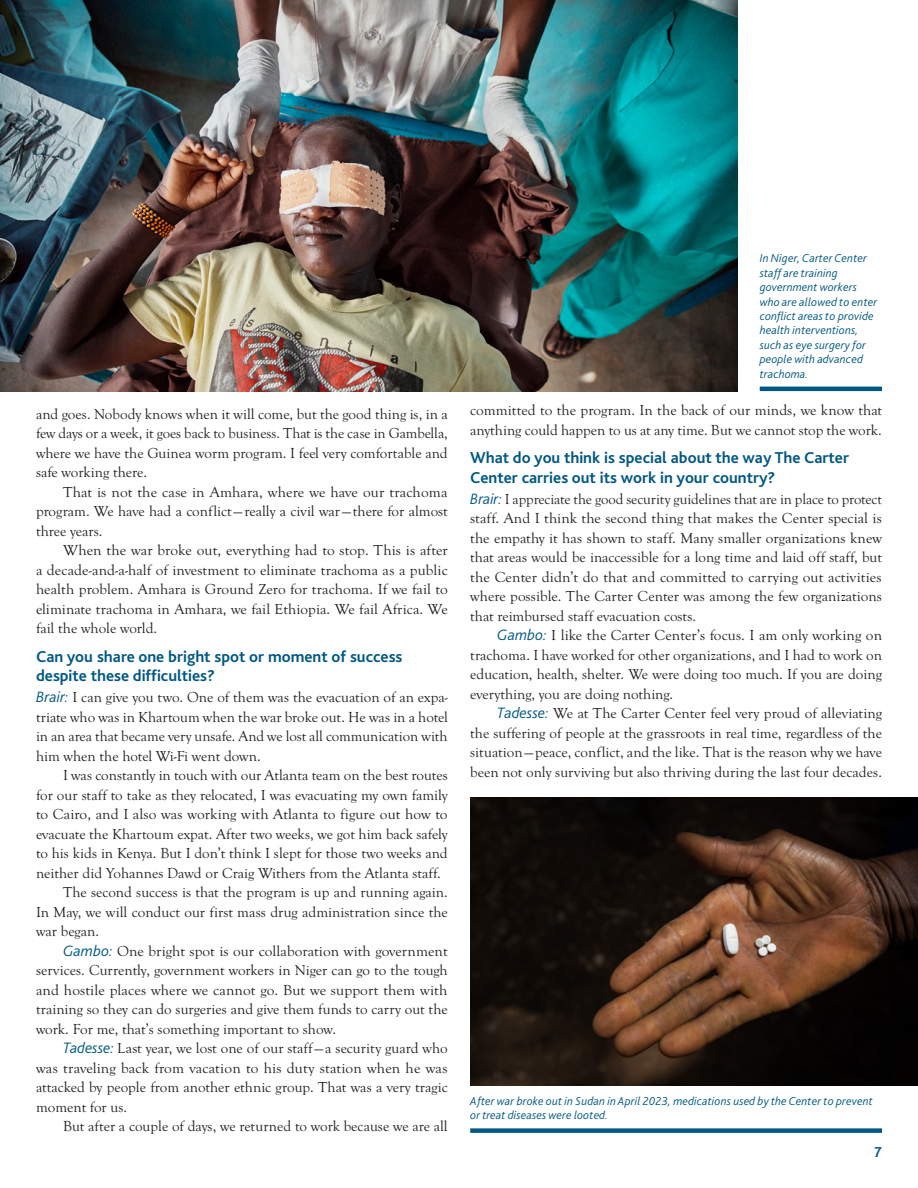
<style>
.page{position:relative;width:918px;height:1188px;background:#fff}
.page>*{position:absolute;margin:0;border:0;box-sizing:border-box;transform-origin:0 0}
.Subhead{font:700 16.5px/19.5px "Bliss 2";color:#005883}
.New_Body{font:15px/19.5px "Goudy Old Sty";color:#231f20;text-align:justify}
.new_body_no_indent{font:15px/19.5px "Goudy Old Sty";color:#231f20;text-align:justify}
.t1{font:700 15px "Bliss 2";color:#005883}
.New_Caption_with_Rul{font:italic 300 12px/14.4px "Bliss 2";letter-spacing:.01em;color:#005883}
.s1{font-family:"Bliss 2";font-weight:300;font-style:italic;font-size:15.75px;color:#005883}
</style>
<div class="page">
<img style="left:0;top:0;width:737px;height:391px">
<img style="left:470px;top:797px;width:448px;height:288px">
<hr style="left:760px;top:387px;width:122px;height:4px;background:#005883">
<div style="left:470px;top:1128px;width:412px;height:5px;background:#005883"></div>
<p class="New_Body" style="left:36px;top:404px;width:413px">and goes. Nobody knows when it will come, but the good thing is, in a few days or a week, it goes back to business. That is the case in Gambella, where we have the Guinea worm program. I feel very comfortable and safe working there.</p>
<p class="New_Body" style="left:36px;top:482px;width:413px;text-indent:27px">That is not the case in Amhara, where we have our trachoma program. We have had a conflict—really a civil war—there for almost three years.</p>
<p class="New_Body" style="left:36px;top:541px;width:413px;text-indent:27px">When the war broke out, everything had to stop. This is after a decade-and-a-half of investment to eliminate trachoma as a public health problem. Amhara is Ground Zero for trachoma. If we fail to eliminate trachoma in Amhara, we fail Ethiopia. We fail Africa. We fail the whole world.</p>
<p class="Subhead" style="left:36px;top:646px;width:368px">Can you share one bright spot or moment of success despite these difficulties?</p>
<p class="new_body_no_indent" style="left:36px;top:688px;width:413px"><span class="s1">Brair:</span> I can give you two. One of them was the evacuation of an expa&shy;triate who was in Khartoum when the war broke out. He was in a hotel in an area that became very unsafe. And we lost all communication with him when the hotel Wi-Fi went down.</p>
<p class="New_Body" style="left:36px;top:766px;width:413px;text-indent:27px">I was constantly in touch with our Atlanta team on the best routes for our staff to take as they relocated, I was evacuating my own family to Cairo, and I also was working with Atlanta to figure out how to evacuate the Khartoum expat. After two weeks, we got him back safely to his kids in Kenya. But I don’t think I slept for those two weeks and neither did Yohannes Dawd or Craig Withers from the Atlanta staff.</p>
<p class="New_Body" style="left:36px;top:883px;width:413px;text-indent:27px">The second success is that the program is up and running again.<br>In May, we will conduct our first mass drug administration since the war began.</p>
<p class="New_Body" style="left:36px;top:941px;width:413px;text-indent:27px"><span class="s1">Gambo:</span> One bright spot is our collaboration with government services. Currently, government workers in Niger can go to the tough and hostile places where we cannot go. But we support them with training so they can do surgeries and give them funds to carry out the work. For me, that’s something important to show.</p>
<p class="New_Body" style="left:36px;top:1039px;width:413px;text-indent:27px"><span class="s1">Tadesse:</span> Last year, we lost one of our staff—a security guard who was traveling back from vacation to his duty station when he was attacked by people from another ethnic group. That was a very tragic moment for us.</p>
<p class="New_Body" style="left:63px;top:1117px;width:386px">But after a couple of days, we returned to work because we are all</p>
<p class="New_Caption_with_Rul" style="left:760px;top:251px;width:119px">In Niger, Carter Center staff are training government workers who are allowed to enter conflict areas to provide health interventions, such as eye surgery for people with advanced trachoma.</p>
<p class="New_Body" style="left:470px;top:401px;width:413px">committed to the program. In the back of our minds, we know that anything could happen to us at any time. But we cannot stop the work.</p>
<p class="Subhead" style="left:470px;top:448px;width:380px">What do you think is special about the way The Carter<br>Center carries out its work in your country?</p>
<p class="new_body_no_indent" style="left:470px;top:490px;width:413px"><span class="s1">Brair:</span> I appreciate the good security guidelines that are in place to protect staff. And I think the second thing that makes the Center special is the empathy it has shown to staff. Many smaller organizations knew that areas would be inaccessible for a long time and laid off staff, but the Center didn’t do that and committed to carrying out activities where possible. The Carter Center was among the few organizations that reimbursed staff evacuation costs.</p>
<p class="New_Body" style="left:470px;top:626px;width:413px;text-indent:27px"><span class="s1">Gambo:</span> I like the Carter Center’s focus. I am only working on trachoma. I have worked for other organizations, and I had to work on education, health, shelter. We were doing too much. If you are doing everything, you are doing nothing.</p>
<p class="New_Body" style="left:470px;top:704px;width:413px;text-indent:27px"><span class="s1">Tadesse:</span> We at The Carter Center feel very proud of alleviating the suffering of people at the grassroots in real time, regardless of the situation—peace, conflict, and the like. That is the reason why we have been not only surviving but also thriving during the last four decades.</p>
<p class="New_Caption_with_Rul" style="left:470px;top:1093px;width:404px">After war broke out in Sudan in April 2023, medications used by the Center to prevent or treat diseases were looted.</p>
<p class="t1" style="left:875px;top:1143px;width:9px">7</p>
</div>
